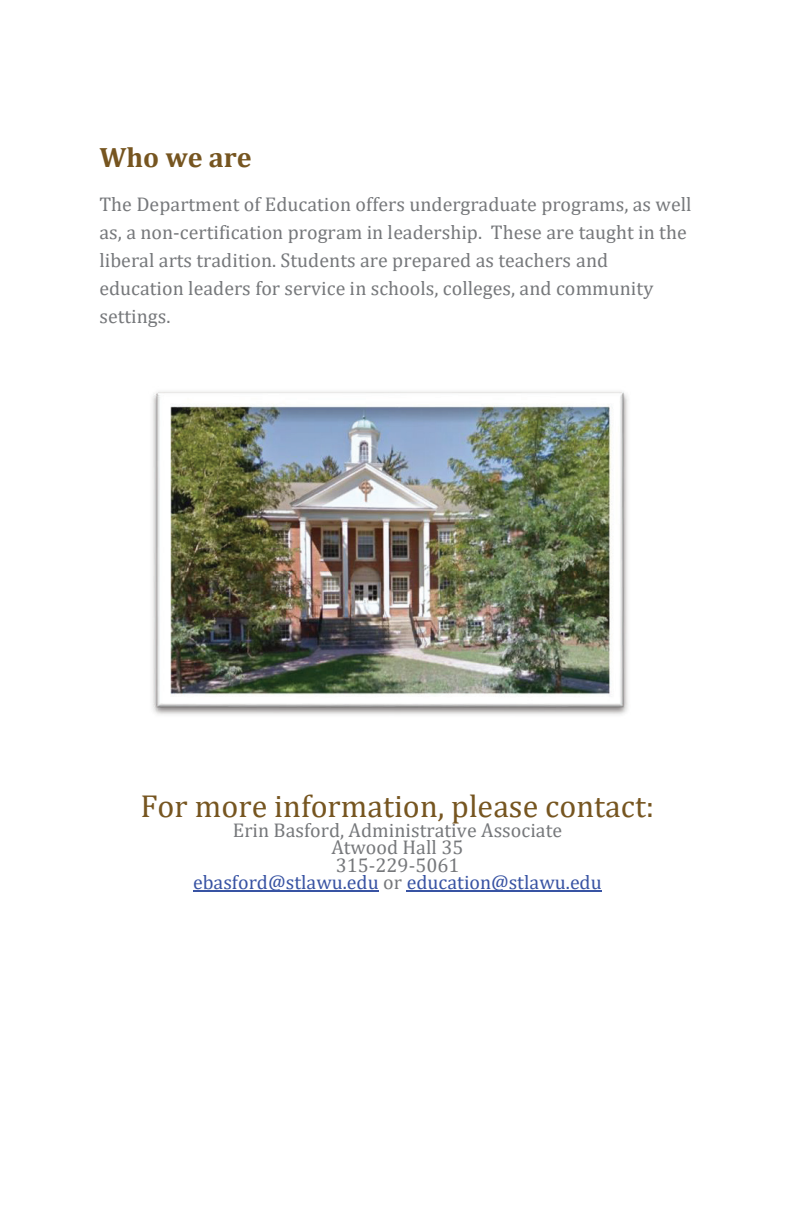
<style>
.page{position:relative;width:792px;height:1224px;background:#fff}
.page>*{position:absolute;margin:0;border:0;box-sizing:border-box;transform-origin:0 0}
.t1{font:32px "Cambria";color:#765520}
.t2{font:700 28px "Cambria";color:#765520}
.t3{font:20px/28.2px "Cambria";color:#76787b}
.s1{color:#3853a3}
</style>
<div class="page">
<hr style="left:193px;top:891px;width:186px;height:1px;background:#3853a3">
<hr style="left:407px;top:891px;width:195px;height:1px;background:#3853a3">
<img style="left:152px;top:391px;width:476px;height:324px">
<h2 class="t2" style="left:100px;top:138px;width:154px">Who we are</h2>
<p class="t3" style="left:100px;top:190px;width:594px">The Department of Education offers undergraduate programs, as well as, a non-certification program in leadership. These are taught in the liberal arts tradition. Students are prepared as teachers and education leaders for service in schools, colleges, and community settings.</p>
<h1 class="t1" style="left:141px;top:787px;width:515px">For more information, please contact:</h1>
<p class="t3" style="left:193px;top:821px;width:410px;line-height:17.6px;text-align:center">Erin Basford, Administrative Associate<br>Atwood Hall 35<br>315-229-5061<br><span class="s1">ebasford@stlawu.edu</span> or <span class="s1">education@stlawu.edu</span></p>
</div>
